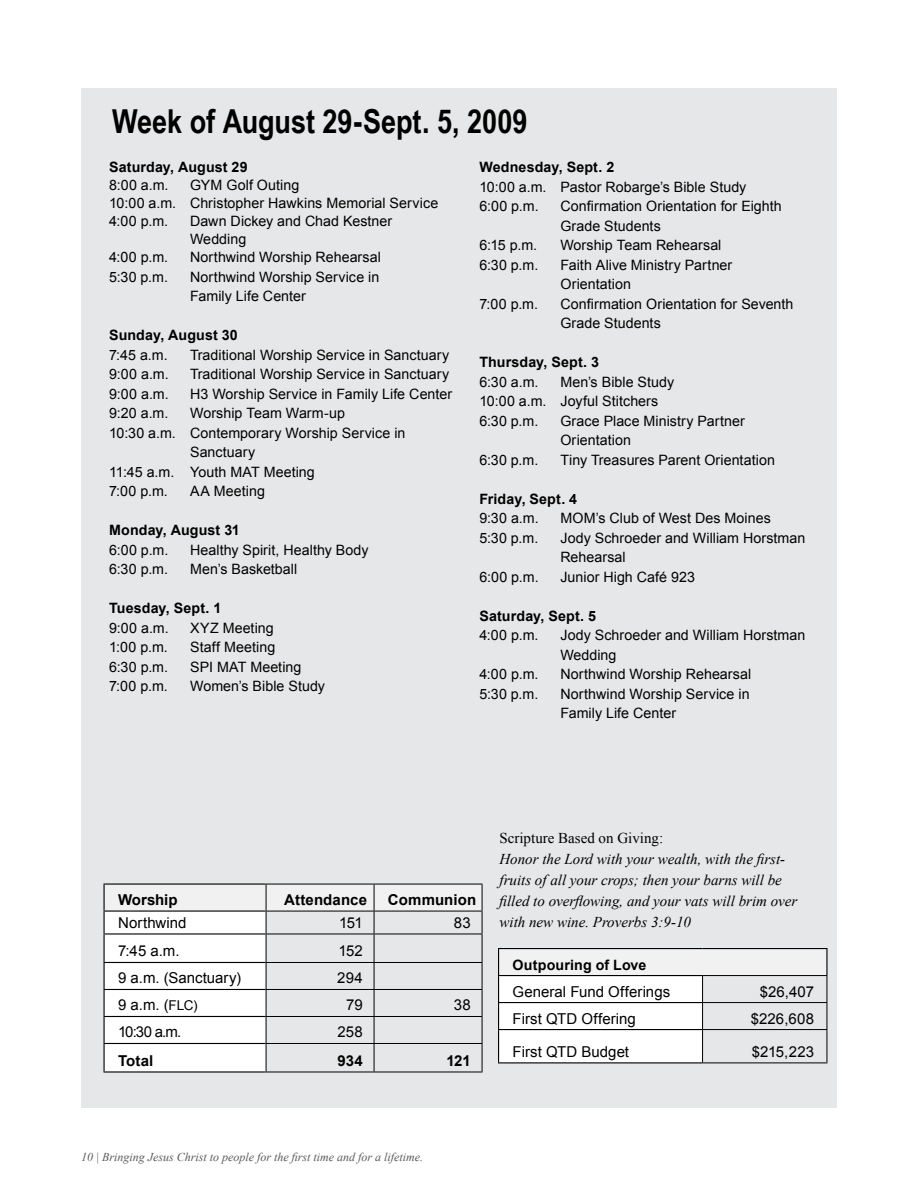
<style>
.page{position:relative;width:918px;height:1188px;background:#fff}
.page>*{position:absolute;margin:0;border:0;box-sizing:border-box;transform-origin:0 0}
.t1{font:700 33px "Arial Narrow";color:#000}
.t2{font:italic 15px/21px "Times New Roman";color:#000}
.t3{font:15px "Arial";color:#000}
.t4{font:700 15px "Arial";letter-spacing:.005em;color:#000}
.t5{font:15px "Times New Roman";color:#000}
.t6{font:14.25px/19.5px "Arial";letter-spacing:.005em;color:#000}
.t7{font:700 14.25px "Arial";letter-spacing:.01em;color:#000}
.t8{font:italic 12px "Times New Roman";color:#58595b}
.s1{font-size:13.5px}
</style>
<div class="page">
<div style="left:81px;top:89px;width:756px;height:1019px;background:#e6e7e8"></div>
<hr style="left:498px;top:948px;width:205px;height:1px;background:#000">
<hr style="left:703px;top:948px;width:125px;height:1px;background:#000">
<hr style="left:826px;top:949px;width:2px;height:26px;background:#000">
<svg style="left:498px;top:949px;width:329px;height:114px"></svg>
<hr style="left:702px;top:1029px;width:125px;height:1px;background:#000">
<hr style="left:702px;top:1030px;width:1px;height:32px;background:#000">
<hr style="left:826px;top:1030px;width:1px;height:32px;background:#000">
<hr style="left:702px;top:1062px;width:125px;height:1px;background:#000">
<hr style="left:104px;top:1071px;width:162px;height:2px;background:#000">
<hr style="left:266px;top:1072px;width:108px;height:1px;background:#000">
<hr style="left:374px;top:1072px;width:108px;height:1px;background:#000">
<svg style="left:104px;top:884px;width:379px;height:188px"></svg>
<hr style="left:266px;top:1043px;width:108px;height:1px;background:#000">
<h1 class="t1" style="left:112px;top:96px;width:417px">Week of August 29-Sept. 5, 2009</h1>
<p class="t7" style="left:109px;top:158px;width:140px">Saturday, August 29</p>
<p class="t6" style="left:109px;top:176px;width:61px">8:00 a.m.</p>
<p class="t7" style="left:479px;top:158px;width:136px">Wednesday, Sept. 2</p>
<p class="t6" style="left:479px;top:177px;width:269px">10:00 a.m. Pastor Robarge’s Bible Study<br>6:00 p.m.</p>
<p class="t6" style="left:109px;top:177px;width:331px;line-height:18px;text-indent:81px">GYM Golf Outing<br>10:00 a.m. Christopher Hawkins Memorial Service<br>4:00 p.m.</p>
<p class="t6" style="left:560px;top:197px;width:223px">Confirmation Orientation for Eighth<br>Grade Students</p>
<p class="t6" style="left:190px;top:213px;width:204px;line-height:18px">Dawn Dickey and Chad Kestner<br>Wedding</p>
<p class="t6" style="left:479px;top:236px;width:59px">6:15 p.m.</p>
<p class="t6" style="left:560px;top:236px;width:163px">Worship Team Rehearsal</p>
<p class="t6" style="left:479px;top:255px;width:60px">6:30 p.m.</p>
<p class="t6" style="left:560px;top:255px;width:173px">Faith Alive Ministry Partner<br>Orientation</p>
<p class="t6" style="left:479px;top:294px;width:60px">7:00 p.m.</p>
<p class="t6" style="left:560px;top:294px;width:235px">Confirmation Orientation for Seventh<br>Grade Students</p>
<p class="t7" style="left:479px;top:353px;width:121px">Thursday, Sept. 3</p>
<p class="t6" style="left:479px;top:372px;width:61px">6:30 a.m.</p>
<p class="t6" style="left:109px;top:248px;width:61px">4:00 p.m.</p>
<p class="t6" style="left:190px;top:248px;width:192px">Northwind Worship Rehearsal</p>
<p class="t6" style="left:109px;top:267px;width:60px">5:30 p.m.</p>
<p class="t6" style="left:190px;top:267px;width:191px">Northwind Worship Service in<br>Family Life Center</p>
<p class="t7" style="left:109px;top:326px;width:130px">Sunday, August 30</p>
<p class="t6" style="left:109px;top:345px;width:60px">7:45 a.m.</p>
<p class="t6" style="left:190px;top:345px;width:261px">Traditional Worship Service in Sanctuary</p>
<p class="t6" style="left:109px;top:365px;width:61px">9:00 a.m.</p>
<p class="t6" style="left:190px;top:365px;width:261px">Traditional Worship Service in Sanctuary</p>
<p class="t6" style="left:109px;top:384px;width:61px">9:00 a.m.</p>
<p class="t6" style="left:190px;top:384px;width:264px">H3 Worship Service in Family Life Center</p>
<p class="t6" style="left:109px;top:404px;width:61px">9:20 a.m.</p>
<p class="t6" style="left:190px;top:404px;width:156px">Worship Team Warm-up</p>
<p class="t6" style="left:109px;top:423px;width:298px">10:30 a.m. Contemporary Worship Service in</p>
<p class="t6" style="left:190px;top:443px;width:67px">Sanctuary</p>
<p class="t6" style="left:109px;top:462px;width:207px">11:45 a.m. Youth MAT Meeting</p>
<p class="t6" style="left:109px;top:482px;width:60px">7:00 p.m.</p>
<p class="t6" style="left:190px;top:482px;width:76px">AA Meeting</p>
<p class="t7" style="left:109px;top:521px;width:132px">Monday, August 31</p>
<p class="t6" style="left:109px;top:540px;width:61px">6:00 p.m.</p>
<p class="t6" style="left:190px;top:540px;width:180px">Healthy Spirit, Healthy Body</p>
<p class="t6" style="left:109px;top:560px;width:60px">6:30 p.m.</p>
<p class="t6" style="left:190px;top:560px;width:109px">Men’s Basketball</p>
<p class="t7" style="left:109px;top:599px;width:114px">Tuesday, Sept. 1</p>
<p class="t6" style="left:109px;top:618px;width:61px">9:00 a.m.</p>
<p class="t6" style="left:190px;top:618px;width:85px">XYZ Meeting</p>
<p class="t6" style="left:109px;top:638px;width:60px">1:00 p.m.</p>
<p class="t6" style="left:190px;top:638px;width:87px">Staff Meeting</p>
<p class="t6" style="left:109px;top:657px;width:60px">6:30 p.m.</p>
<p class="t6" style="left:190px;top:657px;width:113px">SPI MAT Meeting</p>
<p class="t6" style="left:109px;top:677px;width:60px">7:00 p.m.</p>
<p class="t6" style="left:190px;top:677px;width:137px">Women’s Bible Study</p>
<p class="t6" style="left:479px;top:372px;width:196px;text-indent:81px">Men’s Bible Study<br>10:00 a.m. Joyful Stitchers<br>6:30 p.m.</p>
<p class="t6" style="left:560px;top:411px;width:186px">Grace Place Ministry Partner<br>Orientation</p>
<p class="t6" style="left:479px;top:450px;width:60px">6:30 p.m.</p>
<p class="t6" style="left:560px;top:450px;width:216px">Tiny Treasures Parent Orientation</p>
<p class="t7" style="left:479px;top:489px;width:99px">Friday, Sept. 4</p>
<p class="t6" style="left:479px;top:509px;width:61px">9:30 a.m.</p>
<p class="t6" style="left:560px;top:509px;width:212px">MOM’s Club of West Des Moines</p>
<p class="t6" style="left:479px;top:528px;width:60px">5:30 p.m.</p>
<p class="t6" style="left:560px;top:528px;width:247px">Jody Schroeder and William Horstman<br>Rehearsal</p>
<p class="t6" style="left:479px;top:567px;width:61px">6:00 p.m.</p>
<p class="t6" style="left:560px;top:567px;width:136px">Junior High Café 923</p>
<p class="t7" style="left:479px;top:606px;width:118px">Saturday, Sept. 5</p>
<p class="t6" style="left:479px;top:626px;width:61px">4:00 p.m.</p>
<p class="t6" style="left:560px;top:626px;width:247px">Jody Schroeder and William Horstman<br>Wedding</p>
<p class="t6" style="left:479px;top:665px;width:61px">4:00 p.m.</p>
<p class="t6" style="left:560px;top:665px;width:192px">Northwind Worship Rehearsal</p>
<p class="t6" style="left:479px;top:684px;width:60px">5:30 p.m.</p>
<p class="t6" style="left:560px;top:684px;width:191px">Northwind Worship Service in<br>Family Life Center</p>
<p class="t4" style="left:118px;top:890px;width:61px">Worship</p>
<p class="t4" style="left:284px;top:890px;width:84px">Attendance</p>
<p class="t4" style="left:388px;top:890px;width:90px">Communion</p>
<p class="t3" style="left:118px;top:913px;width:70px">Northwind</p>
<p class="t3" style="left:339px;top:913px;width:25px">151</p>
<p class="t3" style="left:454px;top:913px;width:18px">83</p>
<p class="t3" style="left:118px;top:941px;width:63px">7:45 a.m.</p>
<p class="t3" style="left:338px;top:941px;width:26px">152</p>
<p class="t3" style="left:118px;top:968px;width:125px">9 a.m. (Sanctuary)</p>
<p class="t3" style="left:337px;top:968px;width:27px">294</p>
<p class="t3" style="left:118px;top:995px;width:81px">9 a.m. (<span class="s1">FLC)</span></p>
<p class="t3" style="left:346px;top:995px;width:18px">79</p>
<p class="t3" style="left:454px;top:995px;width:18px">38</p>
<p class="t3" style="left:118px;top:1022px;width:65px">10:30 a.m.</p>
<p class="t3" style="left:338px;top:1022px;width:27px">258</p>
<p class="t4" style="left:118px;top:1051px;width:37px">Total</p>
<p class="t4" style="left:337px;top:1051px;width:27px">934</p>
<p class="t4" style="left:447px;top:1051px;width:26px">121</p>
<p class="t5" style="left:500px;top:828px;width:165px">Scripture Based on Giving:</p>
<p class="t2" style="left:500px;top:848px;width:299px">Honor the Lord with your wealth, with the first&shy;fruits of all your crops; then your barns will be filled to overflowing, and your vats will brim over with new wine. Proverbs 3:9-10</p>
<p class="t7" style="left:513px;top:955px;width:135px">Outpouring of Love</p>
<p class="t3" style="left:513px;top:981px;width:159px">General Fund Offerings</p>
<p class="t3" style="left:760px;top:981px;width:56px">$26,407</p>
<p class="t3" style="left:513px;top:1008px;width:125px">First QTD Offering</p>
<p class="t3" style="left:751px;top:1008px;width:65px">$226,608</p>
<p class="t3" style="left:513px;top:1042px;width:118px">First QTD Budget</p>
<p class="t3" style="left:752px;top:1042px;width:64px">$215,223</p>
<p class="t8" style="left:81px;top:1148px;width:344px">10 | Bringing Jesus Christ to people for the first time and for a lifetime.</p>
</div>
